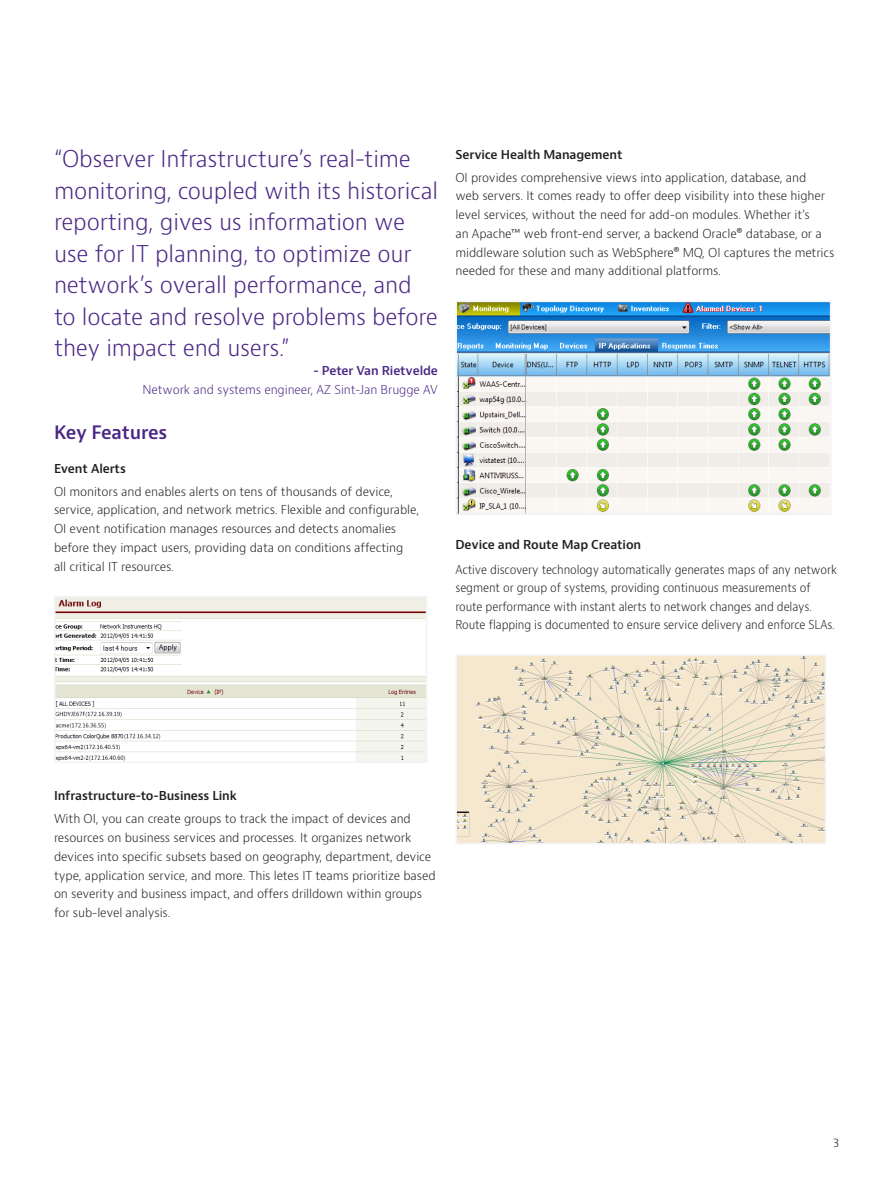
<style>
.page{position:relative;width:893px;height:1191px;background:#fff}
.page>*{position:absolute;margin:0;border:0;box-sizing:border-box;transform-origin:0 0}
.t1{font:300 22.5px/31.5px "Bernino Sans";letter-spacing:-.01em;color:#4a2785}
.t2{font:600 18px "Bernino Sans";letter-spacing:-.015em;color:#4a2785}
.t3{font:300 12px/18.8px "Bernino Sans";letter-spacing:-.01em;color:#231f20}
.t4{font:300 12px/18.3px "Bernino Sans";letter-spacing:-.01em;color:#231f20;scale:.94 1}
.t5{font:600 12px "Bernino Sans";letter-spacing:-.01em;color:#231f20}
.t6{font:300 12px "Bernino Sans";letter-spacing:-.01em;color:#4a2785}
.t7{font:600 12px "Bernino Sans";letter-spacing:-.01em;color:#4a2785}
</style>
<div class="page">
<img style="left:57px;top:599px;width:367px;height:161px">
<div style="left:54px;top:596px;width:373px;height:167px;border:2px solid #f2f3f4"></div>
<img style="left:458px;top:304px;width:370px;height:208px">
<div style="left:455px;top:301px;width:376px;height:214px;border:2px solid #f2f3f4"></div>
<img style="left:458px;top:657px;width:365px;height:184px">
<div style="left:455px;top:654px;width:371px;height:190px;border:2px solid #f2f3f4"></div>
<p class="t1" style="left:54px;top:143px;width:385px">“Observer Infrastructure’s real-time monitoring, coupled with its historical reporting, gives us information we use for IT planning, to optimize our network’s overall performance, and to locate and resolve problems before they impact end users.”</p>
<p class="t7" style="left:314px;top:363px;width:126px">- Peter Van Rietvelde</p>
<p class="t6" style="left:143px;top:381px;width:297px">Network and systems engineer, AZ Sint-Jan Brugge AV</p>
<h2 class="t2" style="left:54px;top:421px;width:115px">Key Features</h2>
<p class="t5" style="left:54px;top:460px;width:73px">Event Alerts</p>
<p class="t3" style="left:54px;top:482px;width:367px">OI monitors and enables alerts on tens of thousands of device, service, application, and network metrics. Flexible and configurable, OI event notification manages resources and detects anomalies before they impact users, providing data on conditions affecting<br>all critical IT resources.</p>
<p class="t5" style="left:455px;top:146px;width:169px">Service Health Management</p>
<p class="t3" style="left:455px;top:168px;width:380px">OI provides comprehensive views into application, database, and<br>web servers. It comes ready to offer deep visibility into these higher level services, without the need for add-on modules. Whether it’s<br>an Apache™ web front-end server, a backend Oracle® database, or a middleware solution such as WebSphere® MQ, OI captures the metrics needed for these and many additional platforms.</p>
<p class="t5" style="left:455px;top:537px;width:187px">Device and Route Map Creation</p>
<p class="t4" style="left:455px;top:561px;width:407px">Active discovery technology automatically generates maps of any network segment or group of systems, providing continuous measurements of route performance with instant alerts to network changes and delays.<br>Route flapping is documented to ensure service delivery and enforce SLAs.</p>
<p class="t5" style="left:54px;top:788px;width:184px">Infrastructure-to-Business Link</p>
<p class="t3" style="left:54px;top:809px;width:383px">With OI, you can create groups to track the impact of devices and resources on business services and processes. It organizes network devices into specific subsets based on geography, department, device type, application service, and more. This letes IT teams prioritize based on severity and business impact, and offers drilldown within groups for sub-level analysis.</p>
<p class="t3" style="left:833px;top:1133px;width:8px">3</p>
</div>
